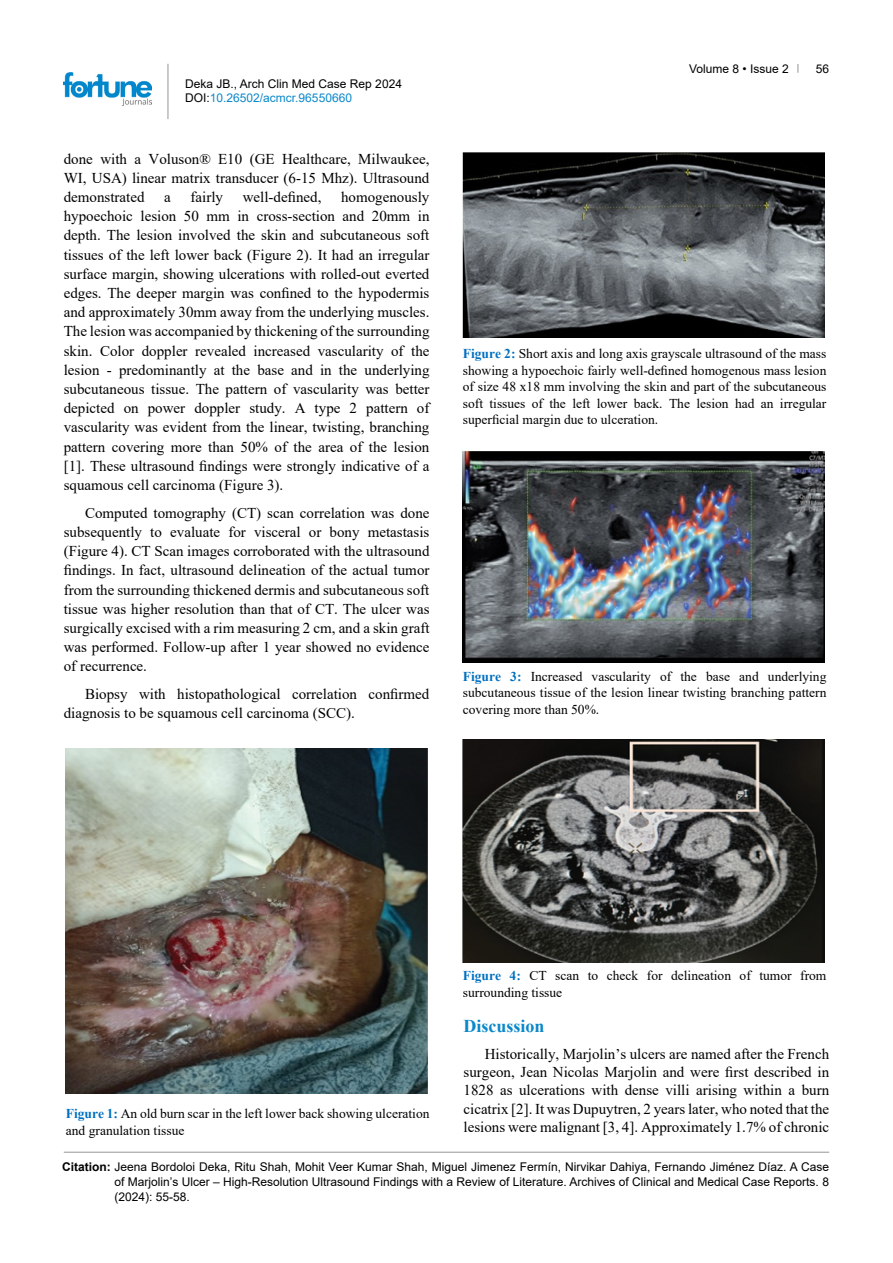
<style>
.page{position:relative;width:893px;height:1263px;background:#fff}
.page>*{position:absolute;margin:0;border:0;box-sizing:border-box;transform-origin:0 0}
.t1{font:700 18px "Times New Roman";color:#0a88ca}
.t2{font:15px/19.2px "Times New Roman";color:#000;text-align:justify}
.t3{font:13.5px/16.5px "Times New Roman";color:#000}
.t4{font:12px/15px "Arial";color:#000}
.s1{color:#0a88ca}
.s2{font-weight:700;color:#0070c0}
.s3{font-weight:700}
</style>
<div class="page">
<hr style="left:168px;top:64px;width:1px;height:55px;background:#939598">
<img style="left:64px;top:72px;width:88px;height:33px">
<hr style="left:64px;top:1152px;width:765px;height:1px;background:#939598">
<img style="left:66px;top:748px;width:361px;height:345px">
<img style="left:463px;top:153px;width:361px;height:184px">
<img style="left:463px;top:451px;width:361px;height:212px">
<img style="left:463px;top:740px;width:361px;height:222px">
<p class="t4" style="left:185px;top:76px;width:218px;line-height:14.4px">Deka JB., Arch Clin Med Case Rep 2024<br>DOI:<span class="s1">10.26502/acmcr.96550660</span></p>
<p class="t2" style="left:64px;top:149px;width:367px">done with a Voluson® E10 (GE Healthcare, Milwaukee, WI, USA) linear matrix transducer (6-15 Mhz). Ultrasound demonstrated</p>
<p class="t2" style="left:64px;top:187px;width:367px;text-indent:277px">homogenously hypoechoic lesion 50 mm in cross-section and 20mm in depth. The lesion involved the skin and subcutaneous soft tissues of the left lower back (Figure 2). It had an irregular surface margin, showing ulcerations with rolled-out everted edges. The deeper margin was confined to the hypodermis and approximately 30mm away from the underlying muscles.<br>The lesion was accompanied by thickening of the surrounding skin. Color doppler revealed increased vascularity of the lesion - predominantly at the base and in the underlying subcutaneous tissue. The pattern of vascularity was better depicted on power doppler study. A type 2 pattern of vascularity was evident from the linear, twisting, branching pattern covering more than 50% of the area of the lesion [1]. These ultrasound findings were strongly indicative of a squamous cell carcinoma (Figure 3).</p>
<p class="t2" style="left:64px;top:503px;width:367px;text-indent:21px">Computed tomography (CT) scan correlation was done subsequently to evaluate for visceral or bony metastasis (Figure 4). CT Scan images corroborated with the ultrasound findings. In fact, ultrasound delineation of the actual tumor from the surrounding thickened dermis and subcutaneous soft tissue was higher resolution than that of CT. The ulcer was surgically excised with a rim measuring 2 cm, and a skin graft was performed. Follow-up after 1 year showed no evidence of recurrence.</p>
<p class="t2" style="left:64px;top:684px;width:367px;text-indent:21px">Biopsy with histopathological correlation confirmed diagnosis to be squamous cell carcinoma (SCC).</p>
<p class="t2" style="left:164px;top:187px;width:8px">a</p>
<p class="t2" style="left:191px;top:187px;width:34px">fairly</p>
<p class="t2" style="left:243px;top:187px;width:80px">well-defined,</p>
<p class="t4" style="left:689px;top:61px;width:101px">Volume 8 • Issue 2</p>
<p class="t4" style="left:816px;top:61px;width:15px">56</p>
<p class="t3" style="left:463px;top:345px;width:365px;text-align:justify"><span class="s2">Figure 2:</span> Short axis and long axis grayscale ultrasound of the mass showing a hypoechoic fairly well-defined homogenous mass lesion of size 48 x18 mm involving the skin and part of the subcutaneous soft tissues of the left lower back. The lesion had an irregular superficial margin due to ulceration.</p>
<p class="t3" style="left:463px;top:667px;width:365px;text-align:justify"><span class="s2">Figure 3:</span> Increased vascularity of the base and underlying subcutaneous tissue of the lesion linear twisting branching pattern covering more than 50%.</p>
<p class="t3" style="left:66px;top:1105px;width:365px"><span class="s2">Figure 1:</span> An old burn scar in the left lower back showing ulceration and granulation tissue</p>
<p class="t3" style="left:463px;top:967px;width:365px"><span class="s2">Figure 4:</span> CT scan to check for delineation of tumor from surrounding tissue</p>
<p class="t1" style="left:463px;top:1012px;width:83px">Discussion</p>
<p class="t2" style="left:463px;top:1044px;width:367px;line-height:18.5px;text-indent:21px">Historically, Marjolin’s ulcers are named after the French surgeon, Jean Nicolas Marjolin and were first described in 1828 as ulcerations with dense villi arising within a burn cicatrix [2]. It was Dupuytren, 2 years later, who noted that the lesions were malignant [3, 4]. Approximately 1.7% of chronic</p>
<p class="t4" style="left:115px;top:1159px;width:716px;text-align:justify;text-indent:-52px"><span class="s3">Citation:</span> Jeena Bordoloi Deka, Ritu Shah, Mohit Veer Kumar Shah, Miguel Jimenez Fermín, Nirvikar Dahiya, Fernando Jiménez Díaz. A Case of Marjolin’s Ulcer – High-Resolution Ultrasound Findings with a Review of Literature. Archives of Clinical and Medical Case Reports. 8 (2024): 55-58.</p>
</div>
